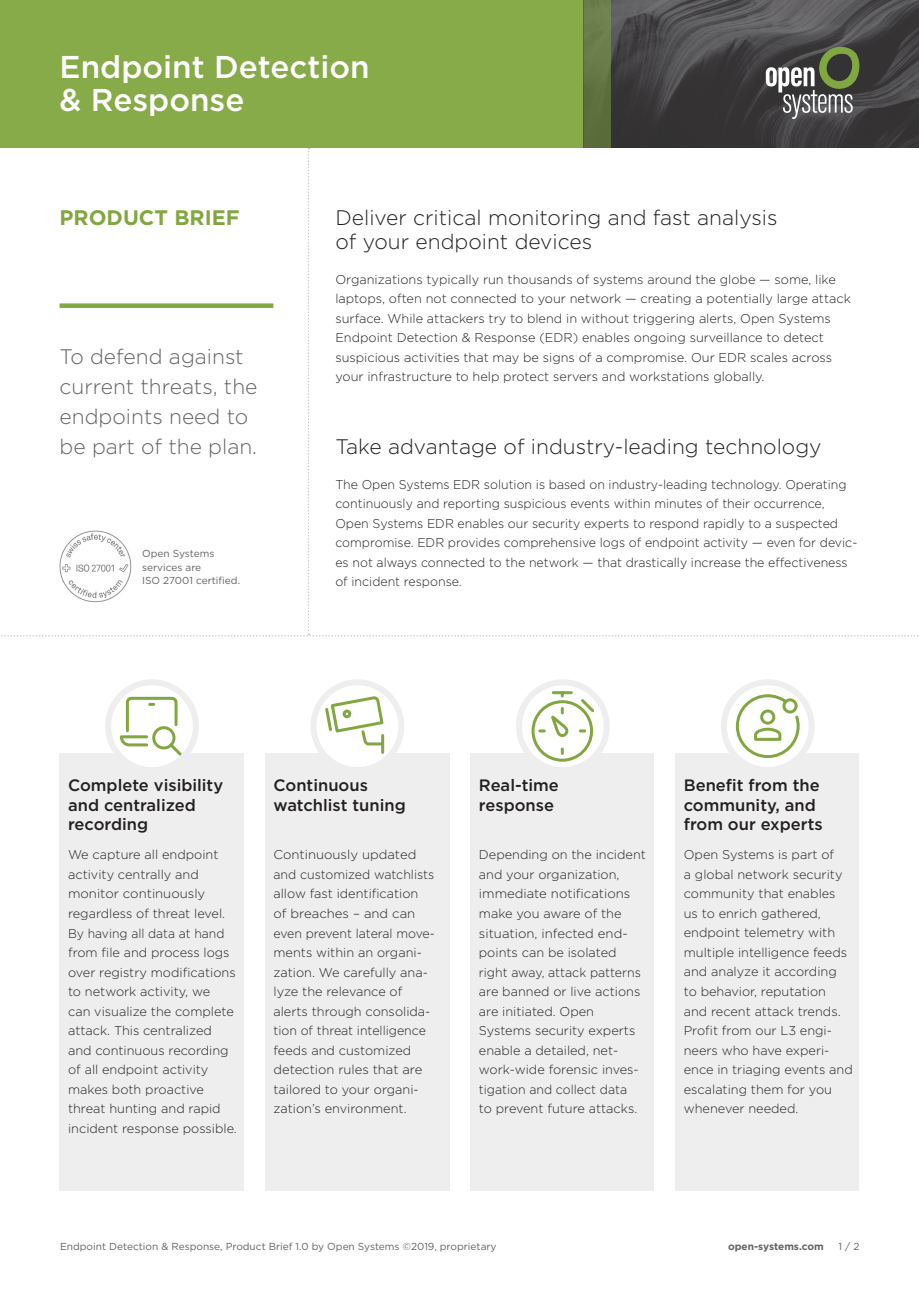
<style>
.page{position:relative;width:919px;height:1289px;background:#fff}
.page>*{position:absolute;margin:0;border:0;box-sizing:border-box;transform-origin:0 0}
.t1{font:500 31.5px/33px "Gotham";color:#fff}
.t2{font:300 21px/24px "Gotham";color:#231f20}
.t3{font:300 21px/30px "Gotham";color:#636366}
.t4{font:700 21px "Gotham";color:#81a740}
.t5{font:500 16.5px/19.5px "Gotham";color:#231f20}
.t6{font:300 12.75px/19.5px "Gotham";color:#231f20}
.t7{font:10.2px/13.5px "Gotham";color:#636366}
.t8{font:700 10.2px "Gotham";color:#636366}
</style>
<div class="page">
<svg style="left:1px;top:148px;width:918px;height:488px"></svg>
<img style="left:55px;top:526px;width:77px;height:79px">
<svg style="left:611px;top:0;width:307px;height:147px;background:#454345"></svg>
<div style="left:0;top:0;width:583px;height:147px;background:#87ab49"></div>
<div style="left:583px;top:0;width:28px;height:147px;background:linear-gradient(to right,#637643,#647744)"></div>
<svg style="left:765px;top:45px;width:95px;height:74px;background:#64685d"></svg>
<div style="left:60px;top:753px;width:184px;height:438px;background:#eeeeef"></div>
<div style="left:265px;top:753px;width:184px;height:438px;background:#eeeeef"></div>
<div style="left:470px;top:753px;width:184px;height:438px;background:#eeeeef"></div>
<div style="left:675px;top:753px;width:184px;height:438px;background:#eeeeef"></div>
<svg style="left:108px;top:682px;width:88px;height:88px"></svg>
<div style="left:105px;top:679px;width:94px;height:94px;border:6px solid #eeeeef;border-radius:50%"></div>
<div style="left:313px;top:682px;width:88px;height:88px;background:linear-gradient(to bottom,#f9f9f9,#fcfcfc);border-radius:50%"></div>
<div style="left:310px;top:679px;width:94px;height:94px;border:6px solid #eeeeef;border-radius:50%"></div>
<svg style="left:519px;top:682px;width:87px;height:88px"></svg>
<div style="left:516px;top:679px;width:93px;height:94px;border:6px solid #eeeeef;border-radius:50%"></div>
<svg style="left:723px;top:682px;width:88px;height:88px"></svg>
<div style="left:720px;top:679px;width:94px;height:94px;border:6px solid #eeeeef;border-radius:50%"></div>
<svg style="left:734px;top:692px;width:67px;height:67px"></svg>
<svg style="left:530px;top:689px;width:67px;height:74px"></svg>
<svg style="left:323px;top:694px;width:62px;height:61px"></svg>
<svg style="left:118px;top:695px;width:66px;height:63px"></svg>
<h1 class="t1" style="left:60px;top:50px;width:311px">Endpoint Detection &amp; Response</h1>
<h2 class="t4" style="left:60px;top:204px;width:182px">PRODUCT BRIEF</h2>
<h2 class="t2" style="left:335px;top:205px;width:443px">Deliver critical monitoring and fast analysis of your endpoint devices</h2>
<p class="t6" style="left:335px;top:269px;width:517px">Organizations typically run thousands of systems around the globe — some, like laptops, often not connected to your network — creating a potentially large attack surface. While attackers try to blend in without triggering alerts, Open Systems Endpoint Detection &amp; Response (EDR) enables ongoing surveillance to detect suspicious activities that may be signs of a compromise. Our EDR scales across your infrastructure to help protect servers and workstations globally.</p>
<h2 class="t3" style="left:60px;top:341px;width:199px">To defend against current threats, the endpoints need to be part of the plan.</h2>
<h2 class="t2" style="left:335px;top:434px;width:487px">Take advantage of industry-leading technology</h2>
<p class="t6" style="left:335px;top:474px;width:523px">The Open Systems EDR solution is based on industry-leading technology. Operating continuously and reporting suspicious events within minutes of their occurrence, Open Systems EDR enables our security experts to respond rapidly to a suspected compromise. EDR provides comprehensive logs of endpoint activity — even for devic&shy;es not always connected to the network — that drastically increase the effectiveness of incident response.</p>
<p class="t7" style="left:142px;top:546px;width:99px">Open Systems services are<br>ISO 27001 certified.</p>
<p class="t5" style="left:68px;top:775px;width:157px">Complete visibility and centralized recording</p>
<p class="t6" style="left:68px;top:844px;width:170px">We capture all endpoint activity centrally and monitor continuously regardless of threat level.<br>By having all data at hand from file and process logs over registry modifications to network activity, we<br>can visualize the complete attack. This centralized and continuous recording of all endpoint activity makes both proactive threat hunting and rapid incident response possible.</p>
<p class="t5" style="left:273px;top:775px;width:134px">Continuous watchlist tuning</p>
<p class="t6" style="left:273px;top:844px;width:163px">Continuously updated and customized watchlists allow fast identification<br>of breaches – and can even prevent lateral move&shy;ments within an organi&shy;zation. We carefully ana&shy;lyze the relevance of alerts through consolida&shy;tion of threat intelligence feeds and customized detection rules that are tailored to your organi&shy;zation’s environment.</p>
<p class="t5" style="left:479px;top:775px;width:81px">Real-time response</p>
<p class="t6" style="left:479px;top:844px;width:168px">Depending on the incident and your organization, immediate notifications make you aware of the situation, infected end&shy;points can be isolated right away, attack patterns are banned or live actions are initiated. Open<br>Systems security experts enable a detailed, net&shy;work-wide forensic inves&shy;tigation and collect data<br>to prevent future attacks.</p>
<p class="t5" style="left:683px;top:775px;width:140px">Benefit from the community, and from our experts</p>
<p class="t6" style="left:683px;top:844px;width:170px">Open Systems is part of<br>a global network security community that enables us to enrich gathered, endpoint telemetry with multiple intelligence feeds and analyze it according to behavior, reputation and recent attack trends.<br>Profit from our L3 engi&shy;neers who have experi&shy;ence in triaging events and escalating them for you whenever needed.</p>
<p class="t7" style="left:60px;top:1238px;width:438px">Endpoint Detection &amp; Response, Product Brief 1.0 by Open Systems ©2019, proprietary</p>
<p class="t8" style="left:728px;top:1239px;width:97px">open-systems.com</p>
<p class="t7" style="left:838px;top:1238px;width:22px">1 / 2</p>
</div>
